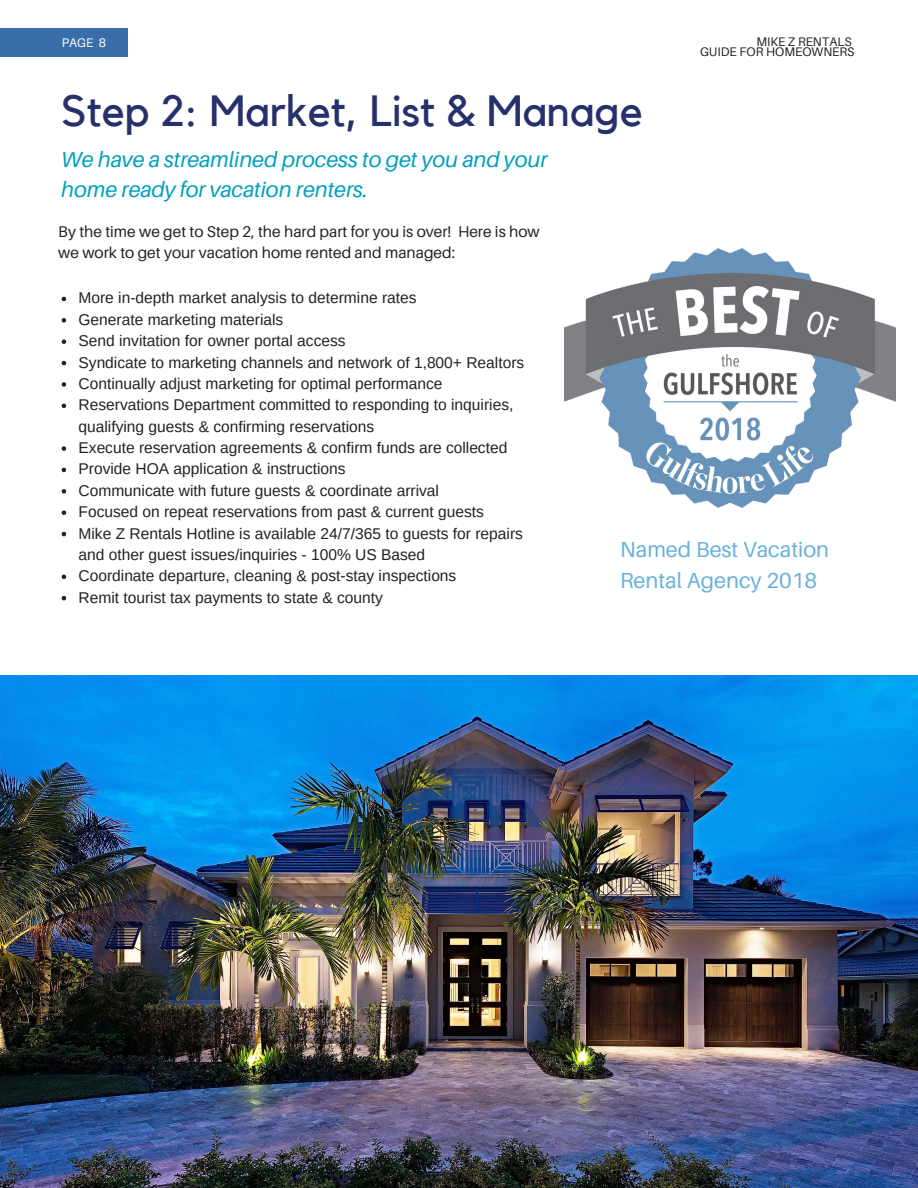
<style>
.page{position:relative;width:918px;height:1188px;background:#fff}
.page>*{position:absolute;margin:0;border:0;box-sizing:border-box;transform-origin:0 0}
.t1{font:43.65px "Kollektif";color:#26306b}
.t2{font:italic 21.75px/30.3px "Aileron";color:#00a0c0}
.t3{font:21.75px/30.3px "Aileron";color:#69b1db}
.t4{font:15.6px/21.3px "Arimo";color:#222}
.t5{font:15.6px/21.3px "Aileron";color:#222}
.t6{font:12.45px "Aileron";color:#222}
.t7{font:12.45px "Aileron";color:#fff}
</style>
<div class="page">
<div style="left:0;top:29px;width:128px;height:28px;background:#3a6eaa"></div>
<svg style="left:62px;top:297px;width:4px;height:4px"></svg>
<svg style="left:62px;top:318px;width:4px;height:5px"></svg>
<svg style="left:62px;top:339px;width:4px;height:5px"></svg>
<svg style="left:62px;top:361px;width:4px;height:4px"></svg>
<svg style="left:62px;top:382px;width:4px;height:5px"></svg>
<svg style="left:62px;top:404px;width:4px;height:4px"></svg>
<svg style="left:62px;top:446px;width:4px;height:5px"></svg>
<svg style="left:62px;top:468px;width:4px;height:4px"></svg>
<svg style="left:62px;top:489px;width:4px;height:5px"></svg>
<svg style="left:62px;top:510px;width:4px;height:5px"></svg>
<svg style="left:62px;top:532px;width:4px;height:4px"></svg>
<svg style="left:62px;top:575px;width:4px;height:4px"></svg>
<svg style="left:62px;top:596px;width:4px;height:4px"></svg>
<img style="left:565px;top:248px;width:330px;height:260px">
<img style="left:0;top:675px;width:918px;height:513px">
<p class="t7" style="left:62px;top:35px;width:46px">PAGE 8</p>
<p class="t6" style="left:756px;top:34px;width:97px">MIKE Z RENTALS</p>
<p class="t6" style="left:700px;top:44px;width:156px">GUIDE FOR HOMEOWNERS</p>
<p class="t1" style="left:62px;top:91px;width:583px">Step 2: Market, List &amp; Manage</p>
<p class="t2" style="left:61px;top:144px;width:488px">We have a streamlined process to get you and your home ready for vacation renters.</p>
<p class="t5" style="left:58px;top:220px;width:483px">By the time we get to Step 2, the hard part for you is over! Here is how we work to get your vacation home rented and managed:</p>
<p class="t4" style="left:79px;top:287px;width:340px">More in-depth market analysis to determine rates</p>
<p class="t4" style="left:79px;top:309px;width:206px">Generate marketing materials</p>
<p class="t4" style="left:79px;top:330px;width:269px">Send invitation for owner portal access</p>
<p class="t4" style="left:79px;top:352px;width:447px">Syndicate to marketing channels and network of 1,800+ Realtors</p>
<p class="t4" style="left:79px;top:373px;width:366px">Continually adjust marketing for optimal performance</p>
<p class="t4" style="left:79px;top:394px;width:436px">Reservations Department committed to responding to inquiries, qualifying guests &amp; confirming reservations</p>
<p class="t4" style="left:79px;top:437px;width:430px">Execute reservation agreements &amp; confirm funds are collected</p>
<p class="t4" style="left:79px;top:458px;width:269px">Provide HOA application &amp; instructions</p>
<p class="t4" style="left:79px;top:480px;width:362px">Communicate with future guests &amp; coordinate arrival</p>
<p class="t4" style="left:79px;top:501px;width:407px">Focused on repeat reservations from past &amp; current guests</p>
<p class="t4" style="left:79px;top:523px;width:446px">Mike Z Rentals Hotline is available 24/7/365 to guests for repairs and other guest issues/inquiries - 100% US Based</p>
<p class="t4" style="left:79px;top:565px;width:379px">Coordinate departure, cleaning &amp; post-stay inspections</p>
<p class="t4" style="left:79px;top:587px;width:306px">Remit tourist tax payments to state &amp; county</p>
<p class="t3" style="left:620px;top:534px;width:210px">Named Best Vacation<br>Rental Agency 2018</p>
</div>
